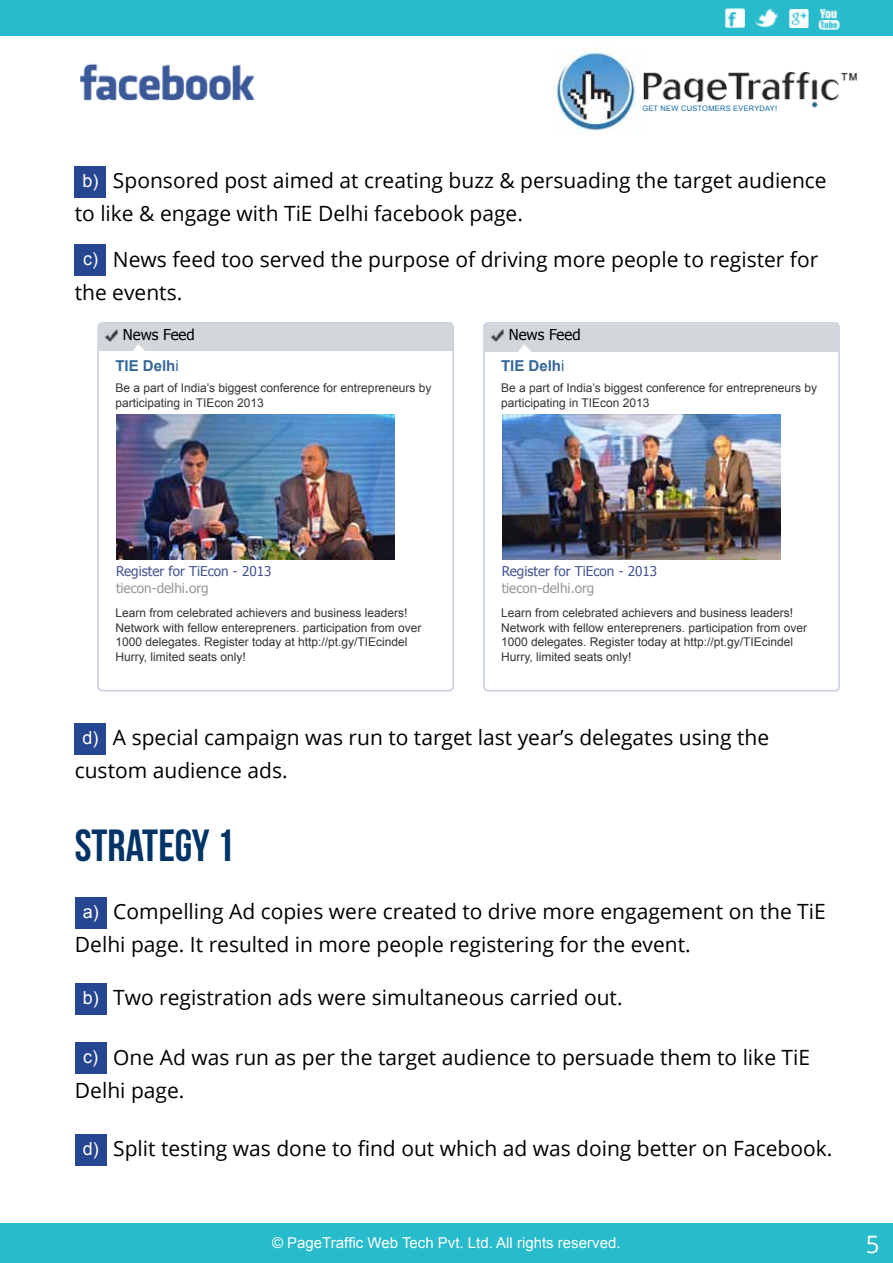
<style>
.page{position:relative;width:893px;height:1263px;background:#fff}
.page>*{position:absolute;margin:0;border:0;box-sizing:border-box;transform-origin:0 0}
.t1{font:45px "Bebas Neue";color:#036}
.t2{font:24px "Open Sans";color:#fff}
.t3{font:21px/33px "Open Sans";color:#000}
.t4{font:18px "Arial";color:#fff}
.t5{font:15px "Arial";color:#fff}
.t6{font:700 15px "Arial";color:#369}
.t7{font:15px "Tahoma";color:#000}
.t8{font:13.5px "Tahoma";color:#445492}
.t9{font:13.5px "Tahoma";color:#969696}
.t10{font:12px/14.4px "Arial";color:#333}
.t11{font:7.5px "Arial";letter-spacing:.03em;color:#1266a2}
.s1{font-weight:400}
</style>
<div class="page">
<div style="left:97px;top:322px;width:357px;height:369px;border:2px solid #c4cde0;border-radius:4px"></div>
<div style="left:483px;top:322px;width:357px;height:369px;border:2px solid #c4cde0;border-radius:4px"></div>
<div style="left:99px;top:324px;width:353px;height:27px;background:#d3d6db"></div>
<div style="left:485px;top:324px;width:353px;height:27px;background:#d3d6db"></div>
<div style="left:0;top:1224px;width:893px;height:39px;background:#27bbcc"></div>
<div style="left:0;top:0;width:893px;height:36px;background:#27bbcc"></div>
<img style="left:80px;top:64px;width:175px;height:37px">
<div style="left:75px;top:166px;width:31px;height:31px;background:#264691"></div>
<div style="left:75px;top:723px;width:31px;height:31px;background:#264691"></div>
<div style="left:75px;top:897px;width:31px;height:31px;background:#264691"></div>
<div style="left:75px;top:983px;width:31px;height:31px;background:#264691"></div>
<div style="left:75px;top:1042px;width:31px;height:32px;background:#264691"></div>
<div style="left:75px;top:1134px;width:31px;height:31px;background:#264691"></div>
<div style="left:75px;top:244px;width:31px;height:32px;background:#264691"></div>
<svg style="left:133px;top:344px;width:12px;height:7px"></svg>
<svg style="left:518px;top:344px;width:14px;height:8px"></svg>
<svg style="left:105px;top:329px;width:13px;height:12px"></svg>
<svg style="left:491px;top:329px;width:13px;height:12px"></svg>
<img style="left:116px;top:415px;width:279px;height:144px">
<img style="left:502px;top:415px;width:278px;height:144px">
<img style="left:725px;top:8px;width:19px;height:20px">
<img style="left:755px;top:9px;width:23px;height:18px">
<img style="left:789px;top:9px;width:19px;height:19px">
<img style="left:818px;top:9px;width:22px;height:20px">
<img style="left:552px;top:47px;width:306px;height:87px">
<p class="t11" style="left:642px;top:103px;width:136px">GET NEW CUSTOMERS EVERYDAY!</p>
<p class="t3" style="left:75px;top:164px;width:753px;text-indent:38px">Sponsored post aimed at creating buzz &amp; persuading the target audience to like &amp; engage with TiE Delhi facebook page.</p>
<p class="t4" style="left:83px;top:169px;width:18px">b)</p>
<p class="t3" style="left:75px;top:242px;width:745px;text-indent:38px">News feed too served the purpose of driving more people to register for the events.</p>
<p class="t4" style="left:83px;top:247px;width:16px">c)</p>
<p class="t7" style="left:123px;top:325px;width:73px">News Feed</p>
<p class="t7" style="left:509px;top:325px;width:73px">News Feed</p>
<p class="t6" style="left:115px;top:356px;width:65px">TIE Delh<span class="s1">i</span></p>
<p class="t10" style="left:115px;top:381px;width:317px">Be a part of India’s biggest conference for entrepreneurs by participating in TIEcon 2013</p>
<p class="t8" style="left:116px;top:562px;width:157px">Register for TiEcon - 2013</p>
<p class="t9" style="left:116px;top:579px;width:94px">tiecon-delhi.org</p>
<p class="t10" style="left:115px;top:606px;width:308px">Learn from celebrated achievers and business leaders!<br>Network with fellow enterepreners. participation from over 1000 delegates. Register today at http://pt.gy/TIEcindel Hurry, limited seats only!</p>
<p class="t6" style="left:501px;top:356px;width:65px">TIE Delh<span class="s1">i</span></p>
<p class="t10" style="left:501px;top:381px;width:317px">Be a part of India’s biggest conference for entrepreneurs by participating in TIEcon 2013</p>
<p class="t8" style="left:502px;top:562px;width:157px">Register for TiEcon - 2013</p>
<p class="t9" style="left:502px;top:579px;width:94px">tiecon-delhi.org</p>
<p class="t10" style="left:501px;top:606px;width:308px">Learn from celebrated achievers and business leaders!<br>Network with fellow enterepreners. participation from over 1000 delegates. Register today at http://pt.gy/TIEcindel Hurry, limited seats only!</p>
<p class="t3" style="left:75px;top:720px;width:696px;text-indent:38px">A special campaign was run to target last year’s delegates using the custom audience ads.</p>
<p class="t4" style="left:83px;top:725px;width:18px">d)</p>
<h1 class="t1" style="left:75px;top:821px;width:161px">STRATEGY 1</h1>
<p class="t3" style="left:75px;top:895px;width:752px;text-indent:38px">Compelling Ad copies were created to drive more engagement on the TiE<br>Delhi page. It resulted in more people registering for the event.</p>
<p class="t3" style="left:113px;top:980px;width:511px">Two registration ads were simultaneous carried out.</p>
<p class="t3" style="left:75px;top:1040px;width:737px;text-indent:38px">One Ad was run as per the target audience to persuade them to like TiE<br>Delhi page.</p>
<p class="t3" style="left:113px;top:1131px;width:721px">Split testing was done to find out which ad was doing better on Facebook.</p>
<p class="t4" style="left:83px;top:900px;width:18px">a)</p>
<p class="t4" style="left:83px;top:985px;width:18px">b)</p>
<p class="t4" style="left:83px;top:1045px;width:16px">c)</p>
<p class="t4" style="left:83px;top:1136px;width:18px">d)</p>
<p class="t5" style="left:272px;top:1233px;width:350px">© PageTraffic Web Tech Pvt. Ltd. All rights reserved.</p>
<p class="t2" style="left:866px;top:1227px;width:15px">5</p>
</div>
